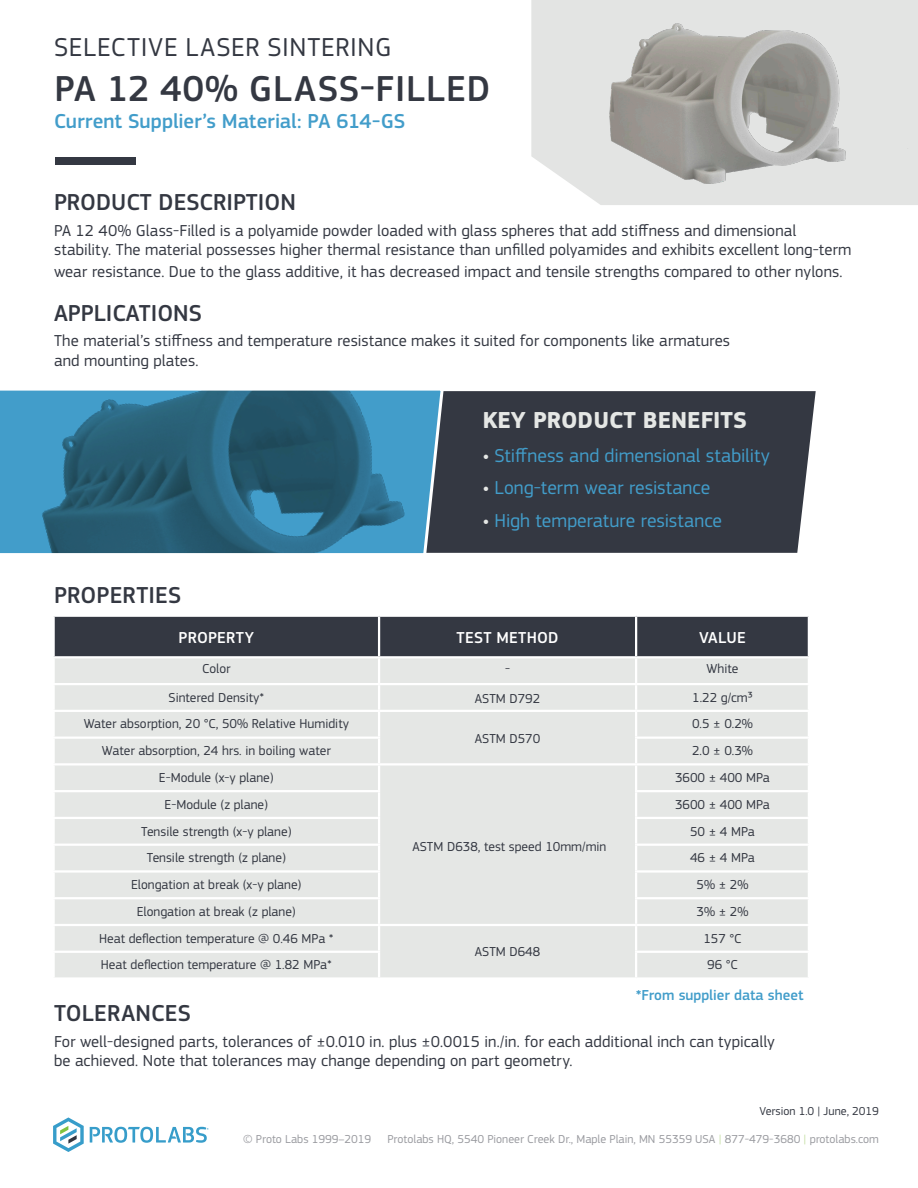
<style>
.page{position:relative;width:918px;height:1188px;background:#fff}
.page>*{position:absolute;margin:0;border:0;box-sizing:border-box;transform-origin:0 0}
.t1{font:500 37.5px "PF Square Sans Pro";letter-spacing:.025em;color:#343842}
.t2{font:27px "PF Square Sans Pro";letter-spacing:.025em;color:#343842}
.t3{font:500 24px "PF Square Sans Pro";color:#343842}
.t4{font:700 24px "PF Square Sans Pro";color:#e5e7e5}
.t5{font:500 21px "PF Square Sans Pro";color:#429dca}
.t6{font:19.5px "PF Square Sans Pro";color:#429dca}
.t7{font:16.5px/19.5px "PF Square Sans Pro";letter-spacing:.005em;color:#343842}
.t8{font:500 16.5px "PF Square Sans Pro";letter-spacing:.015em;color:#fff}
.t9{font:500 15px "PF Square Sans Pro";color:#429dca}
.t10{font:13.5px "PF Square Sans Pro";color:#343842}
.t11{font:12px "PF Square Sans Pro";color:#9a9ba0}
.t12{font:12px "PF Square Sans Pro";color:#343842}
.s1{font-weight:500;color:#e5e7e5}
.s2{color:#c2dea0}
</style>
<div class="page">
<div style="left:55px;top:158px;width:81px;height:7px;background:#343842"></div>
<div style="left:55px;top:617px;width:753px;height:39px;background:#343842"></div>
<div style="left:55px;top:658px;width:753px;height:319px;background:#e5e7e5"></div>
<hr style="left:378px;top:617px;width:2px;height:39px;background:#fff">
<hr style="left:635px;top:617px;width:2px;height:39px;background:#fff">
<hr style="left:378px;top:658px;width:2px;height:25px;background:#fff">
<hr style="left:635px;top:658px;width:2px;height:25px;background:#fff">
<hr style="left:52px;top:683px;width:327px;height:2px;background:#fff">
<hr style="left:379px;top:683px;width:257px;height:2px;background:#fff">
<hr style="left:378px;top:685px;width:2px;height:25px;background:#fff">
<hr style="left:636px;top:683px;width:174px;height:2px;background:#fff">
<hr style="left:635px;top:685px;width:2px;height:25px;background:#fff">
<hr style="left:52px;top:710px;width:327px;height:2px;background:#fff">
<hr style="left:379px;top:710px;width:257px;height:2px;background:#fff">
<hr style="left:378px;top:712px;width:2px;height:25px;background:#fff">
<hr style="left:636px;top:710px;width:174px;height:2px;background:#fff">
<hr style="left:635px;top:712px;width:2px;height:25px;background:#fff">
<hr style="left:52px;top:737px;width:328px;height:2px;background:#fff">
<hr style="left:378px;top:739px;width:2px;height:24px;background:#fff">
<hr style="left:635px;top:737px;width:175px;height:2px;background:#fff">
<hr style="left:635px;top:739px;width:2px;height:24px;background:#fff">
<hr style="left:52px;top:763px;width:327px;height:3px;background:#fff">
<hr style="left:379px;top:763px;width:257px;height:3px;background:#fff">
<hr style="left:378px;top:766px;width:2px;height:24px;background:#fff">
<hr style="left:636px;top:763px;width:174px;height:3px;background:#fff">
<hr style="left:635px;top:766px;width:2px;height:24px;background:#fff">
<hr style="left:52px;top:790px;width:328px;height:2px;background:#fff">
<hr style="left:378px;top:792px;width:2px;height:25px;background:#fff">
<hr style="left:635px;top:790px;width:175px;height:2px;background:#fff">
<hr style="left:635px;top:792px;width:2px;height:25px;background:#fff">
<hr style="left:52px;top:817px;width:328px;height:2px;background:#fff">
<hr style="left:378px;top:819px;width:2px;height:25px;background:#fff">
<hr style="left:635px;top:817px;width:175px;height:2px;background:#fff">
<hr style="left:635px;top:819px;width:2px;height:25px;background:#fff">
<hr style="left:52px;top:844px;width:328px;height:2px;background:#fff">
<hr style="left:378px;top:846px;width:2px;height:24px;background:#fff">
<hr style="left:635px;top:844px;width:175px;height:2px;background:#fff">
<hr style="left:635px;top:846px;width:2px;height:24px;background:#fff">
<hr style="left:52px;top:870px;width:328px;height:3px;background:#fff">
<hr style="left:378px;top:873px;width:2px;height:24px;background:#fff">
<hr style="left:635px;top:870px;width:175px;height:3px;background:#fff">
<hr style="left:635px;top:873px;width:2px;height:24px;background:#fff">
<hr style="left:52px;top:897px;width:328px;height:2px;background:#fff">
<hr style="left:378px;top:899px;width:2px;height:25px;background:#fff">
<hr style="left:635px;top:897px;width:175px;height:2px;background:#fff">
<hr style="left:635px;top:899px;width:2px;height:25px;background:#fff">
<hr style="left:52px;top:924px;width:327px;height:2px;background:#fff">
<hr style="left:379px;top:924px;width:257px;height:2px;background:#fff">
<hr style="left:378px;top:926px;width:2px;height:25px;background:#fff">
<hr style="left:636px;top:924px;width:174px;height:2px;background:#fff">
<hr style="left:635px;top:926px;width:2px;height:25px;background:#fff">
<hr style="left:52px;top:951px;width:328px;height:2px;background:#fff">
<hr style="left:378px;top:953px;width:2px;height:24px;background:#fff">
<hr style="left:635px;top:951px;width:175px;height:2px;background:#fff">
<hr style="left:635px;top:953px;width:2px;height:24px;background:#fff">
<div style="left:446px;top:391px;width:370px;height:162px;background:#343842"></div>
<svg style="left:0;top:390px;width:446px;height:164px;background:#337491"></svg>
<svg style="left:90px;top:1127px;width:119px;height:16px"></svg>
<svg style="left:53px;top:1117px;width:31px;height:35px"></svg>
<img style="left:531px;top:0;width:387px;height:205px">
<p class="t2" style="left:54px;top:32px;width:339px">SELECTIVE LASER SINTERING</p>
<p class="t1" style="left:54px;top:67px;width:438px">PA 12 40% GLASS-FILLED</p>
<p class="t5" style="left:54px;top:109px;width:353px">Current Supplier’s Material: PA 614-GS</p>
<p class="t3" style="left:54px;top:189px;width:243px">PRODUCT DESCRIPTION</p>
<p class="t7" style="left:54px;top:221px;width:799px">PA 12 40% Glass-Filled is a polyamide powder loaded with glass spheres that add stiffness and dimensional stability. The material possesses higher thermal resistance than unfilled polyamides and exhibits excellent long-term</p>
<p class="t7" style="left:54px;top:262px;width:790px">wear resistance. Due to the glass additive, it has decreased impact and tensile strengths compared to other nylons.</p>
<p class="t3" style="left:54px;top:299px;width:149px">APPLICATIONS</p>
<p class="t7" style="left:54px;top:331px;width:678px">The material’s stiffness and temperature resistance makes it suited for components like armatures and mounting plates.</p>
<p class="t3" style="left:54px;top:581px;width:129px">PROPERTIES</p>
<p class="t4" style="left:483px;top:406px;width:266px">KEY PRODUCT BENEFITS</p>
<p class="t6" style="left:483px;top:444px;width:289px"><span class="s1">•</span> Stiffness and dimensional stability</p>
<p class="t6" style="left:483px;top:477px;width:229px"><span class="s1">•</span> Long-term wear resistance</p>
<p class="t6" style="left:483px;top:509px;width:241px"><span class="s1">•</span> High temperature resistance</p>
<p class="t8" style="left:179px;top:628px;width:77px">PROPERTY</p>
<p class="t8" style="left:456px;top:628px;width:104px">TEST METHOD</p>
<p class="t8" style="left:699px;top:628px;width:48px">VALUE</p>
<p class="t10" style="left:202px;top:661px;width:30px">Color</p>
<p class="t10" style="left:505px;top:661px;width:6px">-</p>
<p class="t10" style="left:707px;top:661px;width:33px">White</p>
<p class="t10" style="left:169px;top:689px;width:97px">Sintered Density*</p>
<p class="t10" style="left:475px;top:690px;width:67px">ASTM D792</p>
<p class="t10" style="left:692px;top:689px;width:62px">1.22 g/cm³</p>
<p class="t10" style="left:84px;top:716px;width:267px">Water absorption, 20 °C, 50% Relative Humidity</p>
<p class="t10" style="left:475px;top:730px;width:67px">ASTM D570</p>
<p class="t10" style="left:692px;top:716px;width:62px">0.5 ± 0.2%</p>
<p class="t10" style="left:102px;top:743px;width:230px">Water absorption, 24 hrs. in boiling water</p>
<p class="t10" style="left:692px;top:743px;width:62px">2.0 ± 0.3%</p>
<p class="t10" style="left:159px;top:770px;width:116px">E-Module (x-y plane)</p>
<p class="t10" style="left:675px;top:770px;width:96px">3600 ± 400 MPa</p>
<p class="t10" style="left:165px;top:796px;width:105px">E-Module (z plane)</p>
<p class="t10" style="left:675px;top:796px;width:96px">3600 ± 400 MPa</p>
<p class="t10" style="left:141px;top:823px;width:152px">Tensile strength (x-y plane)</p>
<p class="t10" style="left:690px;top:823px;width:66px">50 ± 4 MPa</p>
<p class="t10" style="left:147px;top:850px;width:141px">Tensile strength (z plane)</p>
<p class="t10" style="left:690px;top:850px;width:66px">46 ± 4 MPa</p>
<p class="t10" style="left:131px;top:877px;width:172px">Elongation at break (x-y plane)</p>
<p class="t10" style="left:697px;top:877px;width:53px">5% ± 2%</p>
<p class="t10" style="left:137px;top:904px;width:161px">Elongation at break (z plane)</p>
<p class="t10" style="left:697px;top:904px;width:53px">3% ± 2%</p>
<p class="t10" style="left:99px;top:930px;width:236px">Heat deflection temperature @ 0.46 MPa *</p>
<p class="t10" style="left:475px;top:944px;width:67px">ASTM D648</p>
<p class="t10" style="left:412px;top:839px;width:196px">ASTM D638, test speed 10mm/min</p>
<p class="t10" style="left:703px;top:930px;width:40px">157 °C</p>
<p class="t10" style="left:101px;top:957px;width:232px">Heat deflection temperature @ 1.82 MPa*</p>
<p class="t10" style="left:707px;top:957px;width:32px">96 °C</p>
<p class="t9" style="left:636px;top:986px;width:169px">*From supplier data sheet</p>
<p class="t3" style="left:54px;top:999px;width:139px">TOLERANCES</p>
<p class="t7" style="left:54px;top:1031px;width:722px">For well-designed parts, tolerances of ±0.010 in. plus ±0.0015 in./in. for each additional inch can typically be achieved. Note that tolerances may change depending on part geometry.</p>
<p class="t12" style="left:759px;top:1104px;width:121px">Version 1.0 | June, 2019</p>
<p class="t11" style="left:243px;top:1132px;width:130px">© Proto Labs 1999–2019</p>
<p class="t11" style="left:387px;top:1132px;width:493px">Protolabs HQ, 5540 Pioneer Creek Dr., Maple Plain, MN 55359 USA <span class="s2">|</span> 877-479-3680 <span class="s2">|</span> protolabs.com</p>
</div>
